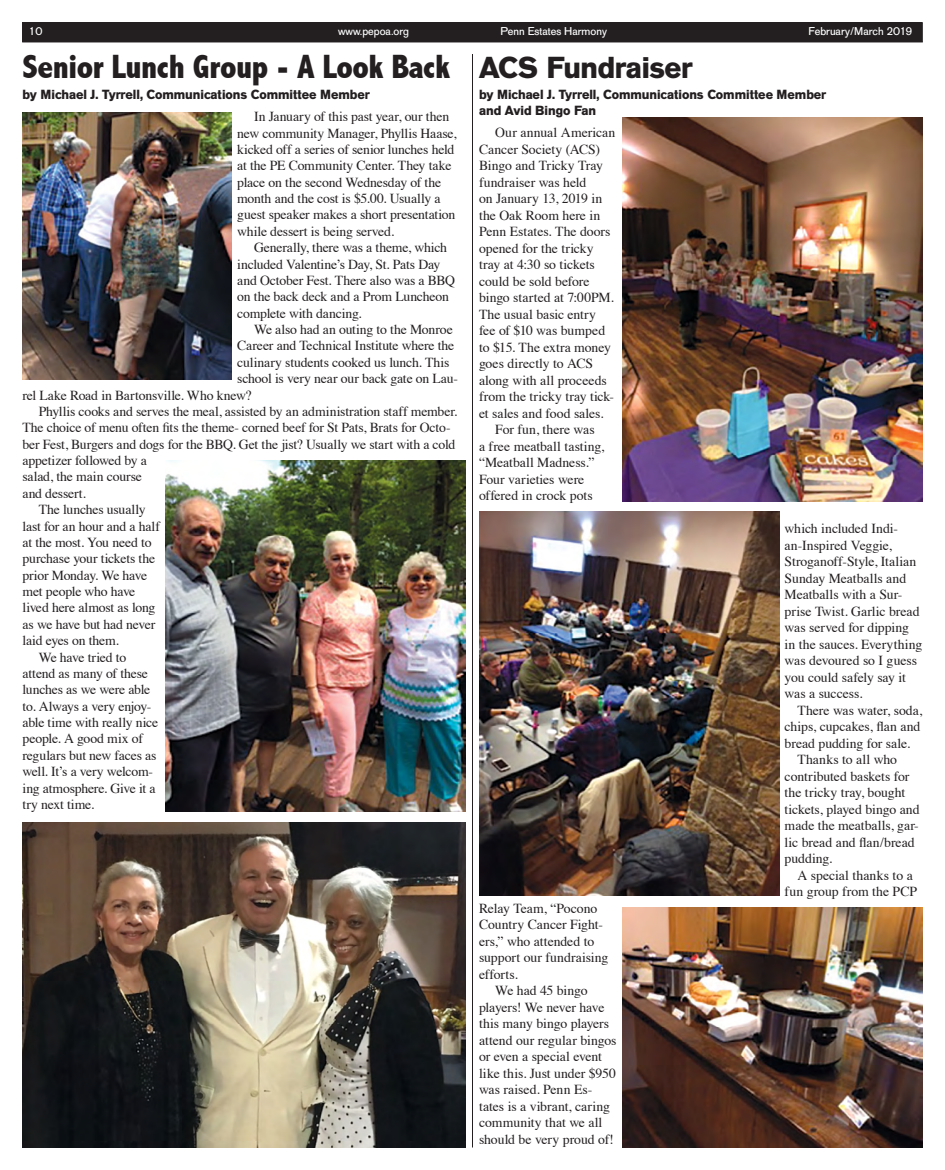
<style>
.page{position:relative;width:945px;height:1170px;background:#fff}
.page>*{position:absolute;margin:0;border:0;box-sizing:border-box;transform-origin:0 0}
.t1{font:800 condensed 33.75px "Abadi";letter-spacing:-.015em;color:#231f20}
.t2{font:700 30px "AG Old Face";letter-spacing:-.015em;color:#231f20}
.t3{font:13.75px/16.4px "Times";letter-spacing:-.01em;color:#231f20}
.t4{font:13.75px "Times";letter-spacing:.01em;color:#231f20}
.t5{font:13.75px "Times";letter-spacing:-.03em;color:#231f20}
.t6{font:700 13.12px/15.8px "AG Old Face";letter-spacing:-.005em;color:#231f20}
.t7{font:11.25px "AG Old Face";color:#fff}
</style>
<div class="page">
<div style="left:23px;top:23px;width:899px;height:19px;background:#231f20"></div>
<div style="left:22px;top:22px;width:900px;height:20px;border:1px solid #231f20"></div>
<img style="left:622px;top:117px;width:300px;height:384px">
<img style="left:479px;top:512px;width:300px;height:384px">
<img style="left:622px;top:907px;width:300px;height:241px">
<img style="left:22px;top:823px;width:444px;height:325px">
<img style="left:22px;top:112px;width:210px;height:268px">
<img style="left:166px;top:461px;width:300px;height:351px">
<hr style="left:472px;top:54px;width:1px;height:1094px;background:#231f20">
<p class="t7" style="left:29px;top:25px;width:16px">10</p>
<p class="t7" style="left:338px;top:25px;width:73px">www.pepoa.org</p>
<p class="t7" style="left:501px;top:25px;width:108px">Penn Estates Harmony</p>
<p class="t7" style="left:809px;top:25px;width:105px">February/March 2019</p>
<h1 class="t1" style="left:22px;top:47px;width:429px">Senior Lunch Group - A Look Back</h1>
<p class="t6" style="left:22px;top:87px;width:349px">by Michael J. Tyrrell, Communications Committee Member</p>
<p class="t3" style="left:237px;top:107px;width:221px;text-indent:17px">In January of this past year, our then new community Manager, Phyllis Haase, kicked off a series of senior lunches held at the PE Community Center. They take place on the second Wednesday of the month and the cost is $5.00. Usually a guest speaker makes a short presentation while dessert is being served.</p>
<p class="t3" style="left:237px;top:238px;width:219px;text-indent:17px">Generally, there was a theme, which included Valentine’s Day, St. Pats Day and October Fest. There also was a BBQ on the back deck and a Prom Luncheon complete with dancing.</p>
<p class="t3" style="left:254px;top:320px;width:200px">We also had an outing to the Monroe</p>
<p class="t3" style="left:237px;top:336px;width:219px">Career and Technical Institute where the</p>
<p class="t3" style="left:237px;top:353px;width:214px">culinary students cooked us lunch. This</p>
<p class="t3" style="left:237px;top:369px;width:222px">school is very near our back gate on Lau-</p>
<p class="t3" style="left:22px;top:386px;width:231px">rel Lake Road in Bartonsville. Who knew?</p>
<p class="t3" style="left:39px;top:402px;width:420px">Phyllis cooks and serves the meal, assisted by an administration staff member.</p>
<p class="t3" style="left:22px;top:418px;width:430px">The choice of menu often fits the theme- corned beef for St Pats, Brats for Octo-</p>
<p class="t3" style="left:22px;top:435px;width:434px">ber Fest, Burgers and dogs for the BBQ. Get the jist? Usually we start with a cold</p>
<p class="t3" style="left:22px;top:451px;width:126px">appetizer followed by a</p>
<p class="t3" style="left:22px;top:467px;width:121px">salad, the main course</p>
<p class="t3" style="left:22px;top:484px;width:65px">and dessert.</p>
<p class="t3" style="left:39px;top:500px;width:108px">The lunches usually</p>
<p class="t3" style="left:22px;top:517px;width:139px">last for an hour and a half</p>
<p class="t3" style="left:22px;top:533px;width:131px">at the most. You need to</p>
<p class="t3" style="left:22px;top:549px;width:134px">purchase your tickets the</p>
<p class="t3" style="left:22px;top:566px;width:126px">prior Monday. We have</p>
<p class="t3" style="left:22px;top:582px;width:114px">met people who have</p>
<p class="t3" style="left:22px;top:598px;width:134px">lived here almost as long</p>
<p class="t3" style="left:22px;top:615px;width:134px">as we have but had never</p>
<p class="t3" style="left:22px;top:631px;width:98px">laid eyes on them.</p>
<p class="t3" style="left:39px;top:648px;width:89px">We have tried to</p>
<p class="t3" style="left:22px;top:664px;width:127px">attend as many of these</p>
<p class="t3" style="left:22px;top:680px;width:129px">lunches as we were able</p>
<p class="t5" style="left:22px;top:693px;width:130px">to. Always a very enjoy-</p>
<p class="t3" style="left:22px;top:713px;width:137px">able time with really nice</p>
<p class="t3" style="left:22px;top:729px;width:122px">people. A good mix of</p>
<p class="t3" style="left:22px;top:746px;width:136px">regulars but new faces as</p>
<p class="t3" style="left:22px;top:762px;width:132px">well. It’s a very welcom-</p>
<p class="t3" style="left:22px;top:779px;width:135px">ing atmosphere. Give it a</p>
<p class="t3" style="left:22px;top:795px;width:73px">try next time.</p>
<h2 class="t2" style="left:479px;top:49px;width:215px">ACS Fundraiser</h2>
<p class="t6" style="left:479px;top:87px;width:349px">by Michael J. Tyrrell, Communications Committee Member and Avid Bingo Fan</p>
<p class="t4" style="left:495px;top:120px;width:122px">Our annual American</p>
<p class="t3" style="left:479px;top:140px;width:122px">Cancer Society (ACS)</p>
<p class="t3" style="left:479px;top:156px;width:126px">Bingo and Tricky Tray</p>
<p class="t3" style="left:479px;top:173px;width:109px">fundraiser was held</p>
<p class="t3" style="left:479px;top:189px;width:125px">on January 13, 2019 in</p>
<p class="t3" style="left:479px;top:206px;width:123px">the Oak Room here in</p>
<p class="t3" style="left:479px;top:222px;width:133px">Penn Estates. The doors</p>
<p class="t3" style="left:479px;top:239px;width:116px">opened for the tricky</p>
<p class="t3" style="left:479px;top:255px;width:117px">tray at 4:30 so tickets</p>
<p class="t3" style="left:479px;top:272px;width:112px">could be sold before</p>
<p class="t3" style="left:479px;top:288px;width:136px">bingo started at 7:00PM.</p>
<p class="t3" style="left:479px;top:305px;width:119px">The usual basic entry</p>
<p class="t3" style="left:479px;top:321px;width:128px">fee of $10 was bumped</p>
<p class="t3" style="left:479px;top:338px;width:133px">to $15. The extra money</p>
<p class="t3" style="left:479px;top:354px;width:116px">goes directly to ACS</p>
<p class="t3" style="left:479px;top:371px;width:129px">along with all proceeds</p>
<p class="t3" style="left:479px;top:387px;width:137px">from the tricky tray tick-</p>
<p class="t3" style="left:479px;top:404px;width:126px">et sales and food sales.</p>
<p class="t3" style="left:495px;top:420px;width:101px">For fun, there was</p>
<p class="t3" style="left:479px;top:437px;width:127px">a free meatball tasting,</p>
<p class="t3" style="left:479px;top:453px;width:117px">“Meatball Madness.”</p>
<p class="t3" style="left:479px;top:470px;width:107px">Four varieties were</p>
<p class="t3" style="left:479px;top:486px;width:115px">offered in crock pots</p>
<p class="t3" style="left:785px;top:519px;width:139px">which included Indi&shy;an-Inspired Veggie,<br>Stroganoff-Style, Italian<br>Sunday Meatballs and<br>Meatballs with a Sur&shy;prise Twist. Garlic bread was served for dipping in the sauces. Everything was devoured so I guess you could safely say it was a success.</p>
<p class="t3" style="left:797px;top:701px;width:126px">There was water, soda,</p>
<p class="t3" style="left:785px;top:717px;width:137px">chips, cupcakes, flan and</p>
<p class="t3" style="left:785px;top:734px;width:127px">bread pudding for sale.</p>
<p class="t4" style="left:797px;top:747px;width:101px">Thanks to all who</p>
<p class="t3" style="left:785px;top:767px;width:126px">contributed baskets for</p>
<p class="t3" style="left:785px;top:783px;width:122px">the tricky tray, bought</p>
<p class="t3" style="left:785px;top:800px;width:136px">tickets, played bingo and</p>
<p class="t3" style="left:785px;top:816px;width:136px">made the meatballs, gar-</p>
<p class="t3" style="left:785px;top:833px;width:132px">lic bread and flan/bread</p>
<p class="t3" style="left:785px;top:849px;width:49px">pudding.</p>
<p class="t3" style="left:797px;top:866px;width:117px">A special thanks to a</p>
<p class="t3" style="left:785px;top:882px;width:134px">fun group from the PCP</p>
<p class="t3" style="left:479px;top:899px;width:120px">Relay Team, “Pocono</p>
<p class="t3" style="left:479px;top:915px;width:125px">Country Cancer Fight-</p>
<p class="t3" style="left:479px;top:932px;width:117px">ers,” who attended to</p>
<p class="t3" style="left:479px;top:948px;width:131px">support our fundraising</p>
<p class="t3" style="left:479px;top:965px;width:40px">efforts.</p>
<p class="t3" style="left:495px;top:981px;width:94px">We had 45 bingo</p>
<p class="t3" style="left:479px;top:998px;width:127px">players! We never have</p>
<p class="t3" style="left:479px;top:1014px;width:132px">this many bingo players</p>
<p class="t3" style="left:479px;top:1031px;width:139px">attend our regular bingos</p>
<p class="t3" style="left:479px;top:1047px;width:125px">or even a special event</p>
<p class="t3" style="left:479px;top:1064px;width:138px">like this. Just under $950</p>
<p class="t3" style="left:479px;top:1080px;width:115px">was raised. Penn Es-</p>
<p class="t3" style="left:479px;top:1097px;width:132px">tates is a vibrant, caring</p>
<p class="t3" style="left:479px;top:1113px;width:125px">community that we all</p>
<p class="t3" style="left:479px;top:1130px;width:136px">should be very proud of!</p>
</div>
